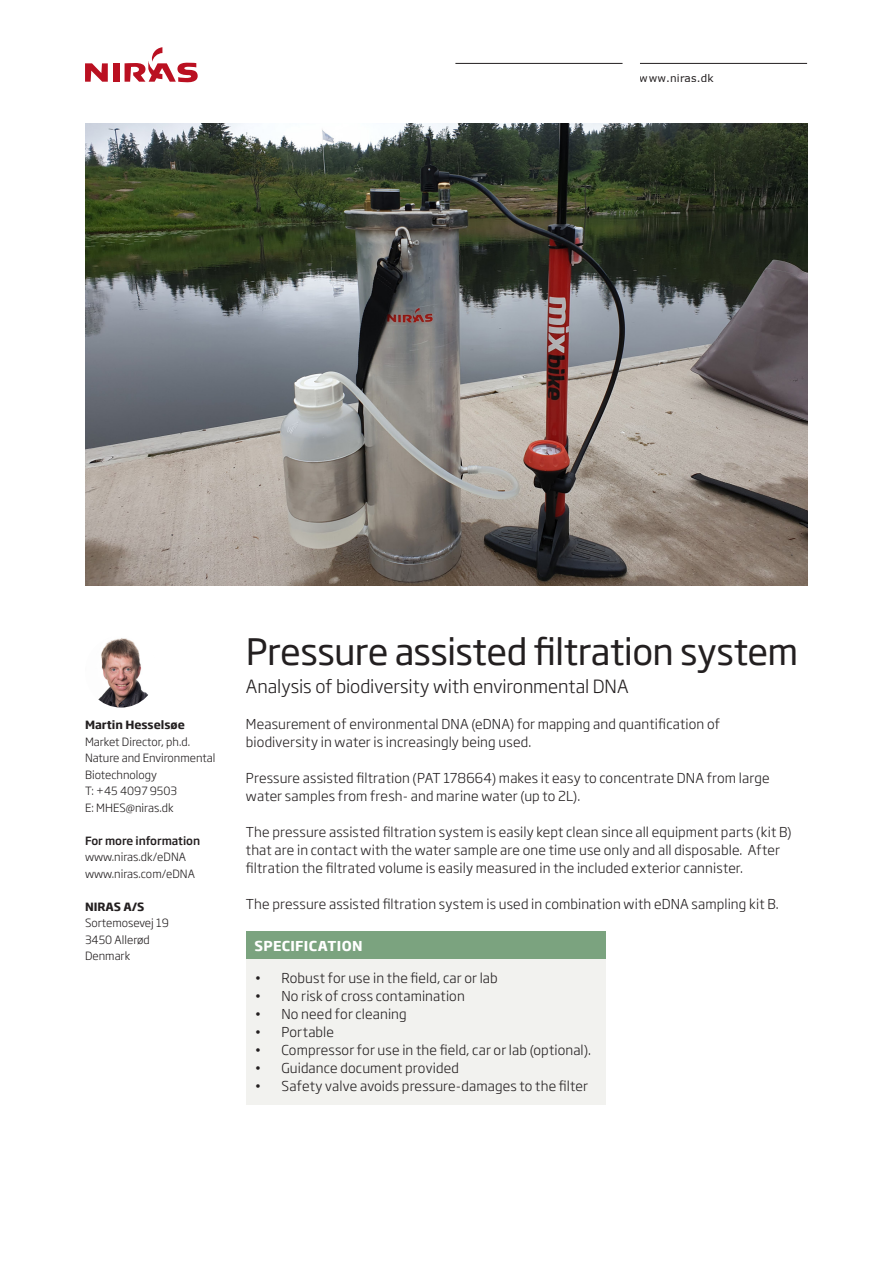
<style>
.page{position:relative;width:893px;height:1263px;background:#fff}
.page>*{position:absolute;margin:0;border:0;box-sizing:border-box;transform-origin:0 0}
.Brødtekst_-_Enter_te{font:36px "Soho Gothic Pro";letter-spacing:-.015em;color:#231f20}
.Brødtekst_-_Enter_te-2{font:300 18px "Soho Gothic Pro";letter-spacing:-.005em;color:#231f20}
.Brødtekst_-_Enter_te-3{font:300 13.5px/18px "Soho Gothic Pro";letter-spacing:.01em;color:#231f20}
.Brødtekst_-_Enter_te-4{font:700 13.5px "Soho Gothic Pro";letter-spacing:.025em;color:#fff}
._7_3_11_5_Light_Adre{font:300 11.25px/16.5px "Soho Gothic Pro";color:#231f20}
.Brødtekst_Medarbejde{font:300 11.25px/16.5px "Soho Gothic Pro";color:#231f20}
.Overskrift_Navn_-_En{font:500 11.25px "Soho Gothic Pro";color:#231f20}
._7_3_11_5_Light_Adre-2{font:700 11.25px "Soho Gothic Pro";color:#231f20}
.Brødtekst_Medarbejde-2{font:700 11.25px "Soho Gothic Pro";color:#231f20}
.t1{font:10.5px "Verdana";letter-spacing:.02em;color:#231f20}
</style>
<div class="page">
<hr style="left:640px;top:63px;width:167px;height:1px;background:#231f20">
<hr style="left:455px;top:63px;width:167px;height:1px;background:#231f20">
<img style="left:85px;top:636px;width:72px;height:71px;border-radius:36px">
<div style="left:246px;top:931px;width:360px;height:28px;background:#7ba37f"></div>
<div style="left:246px;top:959px;width:360px;height:145px;background:#f2f2ef"></div>
<svg style="left:85px;top:63px;width:23px;height:19px"></svg>
<div style="left:113px;top:63px;width:6px;height:19px;background:#ba1021"></div>
<svg style="left:125px;top:47px;width:73px;height:36px"></svg>
<img style="left:85px;top:123px;width:723px;height:463px">
<p class="t1" style="left:640px;top:71px;width:75px">www.niras.dk</p>
<p class="_7_3_11_5_Light_Adre-2" style="left:85px;top:716px;width:101px">Martin Hesselsøe</p>
<p class="_7_3_11_5_Light_Adre" style="left:85px;top:732px;width:107px">Market Director, ph.d.</p>
<p class="_7_3_11_5_Light_Adre" style="left:85px;top:749px;width:132px">Nature and Environmental<br>Biotechnology</p>
<p class="_7_3_11_5_Light_Adre" style="left:85px;top:782px;width:94px">T: +45 4097 9503</p>
<p class="_7_3_11_5_Light_Adre" style="left:85px;top:798px;width:90px">E: MHES@niras.dk</p>
<p class="Overskrift_Navn_-_En" style="left:85px;top:831px;width:117px">For more information</p>
<p class="Brødtekst_Medarbejde" style="left:85px;top:848px;width:102px">www.niras.dk/eDNA</p>
<p class="Brødtekst_Medarbejde" style="left:85px;top:864px;width:111px">www.niras.com/eDNA</p>
<p class="Brødtekst_Medarbejde-2" style="left:85px;top:897px;width:61px">NIRAS A/S</p>
<p class="Brødtekst_Medarbejde" style="left:85px;top:914px;width:85px">Sortemosevej 19</p>
<p class="Brødtekst_Medarbejde" style="left:85px;top:930px;width:66px">3450 Allerød<br>Denmark</p>
<p class="Brødtekst_-_Enter_te" style="left:246px;top:623px;width:554px">Pressure assisted filtration system</p>
<p class="Brødtekst_-_Enter_te-2" style="left:246px;top:672px;width:384px">Analysis of biodiversity with environmental DNA</p>
<p class="Brødtekst_-_Enter_te-3" style="left:246px;top:714px;width:476px">Measurement of environmental DNA (eDNA) for mapping and quantification of</p>
<p class="Brødtekst_-_Enter_te-3" style="left:246px;top:732px;width:287px">biodiversity in water is increasingly being used.</p>
<p class="Brødtekst_-_Enter_te-3" style="left:246px;top:768px;width:525px">Pressure assisted filtration (PAT 178664) makes it easy to concentrate DNA from large water samples from fresh- and marine water (up to 2L).</p>
<p class="Brødtekst_-_Enter_te-3" style="left:246px;top:822px;width:547px">The pressure assisted filtration system is easily kept clean since all equipment parts (kit B) that are in contact with the water sample are one time use only and all disposable. After filtration the filtrated volume is easily measured in the included exterior cannister.</p>
<p class="Brødtekst_-_Enter_te-3" style="left:246px;top:894px;width:534px">The pressure assisted filtration system is used in combination with eDNA sampling kit B.</p>
<p class="Brødtekst_-_Enter_te-4" style="left:254px;top:935px;width:110px">SPECIFICATION</p>
<p class="Brødtekst_-_Enter_te-3" style="left:254px;top:968px;width:245px">• Robust for use in the field, car or lab</p>
<p class="Brødtekst_-_Enter_te-3" style="left:254px;top:986px;width:212px">• No risk of cross contamination</p>
<p class="Brødtekst_-_Enter_te-3" style="left:254px;top:1004px;width:154px">• No need for cleaning</p>
<p class="Brødtekst_-_Enter_te-3" style="left:254px;top:1022px;width:81px">• Portable</p>
<p class="Brødtekst_-_Enter_te-3" style="left:254px;top:1040px;width:338px">• Compressor for use in the field, car or lab (optional).</p>
<p class="Brødtekst_-_Enter_te-3" style="left:254px;top:1058px;width:206px">• Guidance document provided</p>
<p class="Brødtekst_-_Enter_te-3" style="left:254px;top:1076px;width:335px">• Safety valve avoids pressure-damages to the filter</p>
</div>
